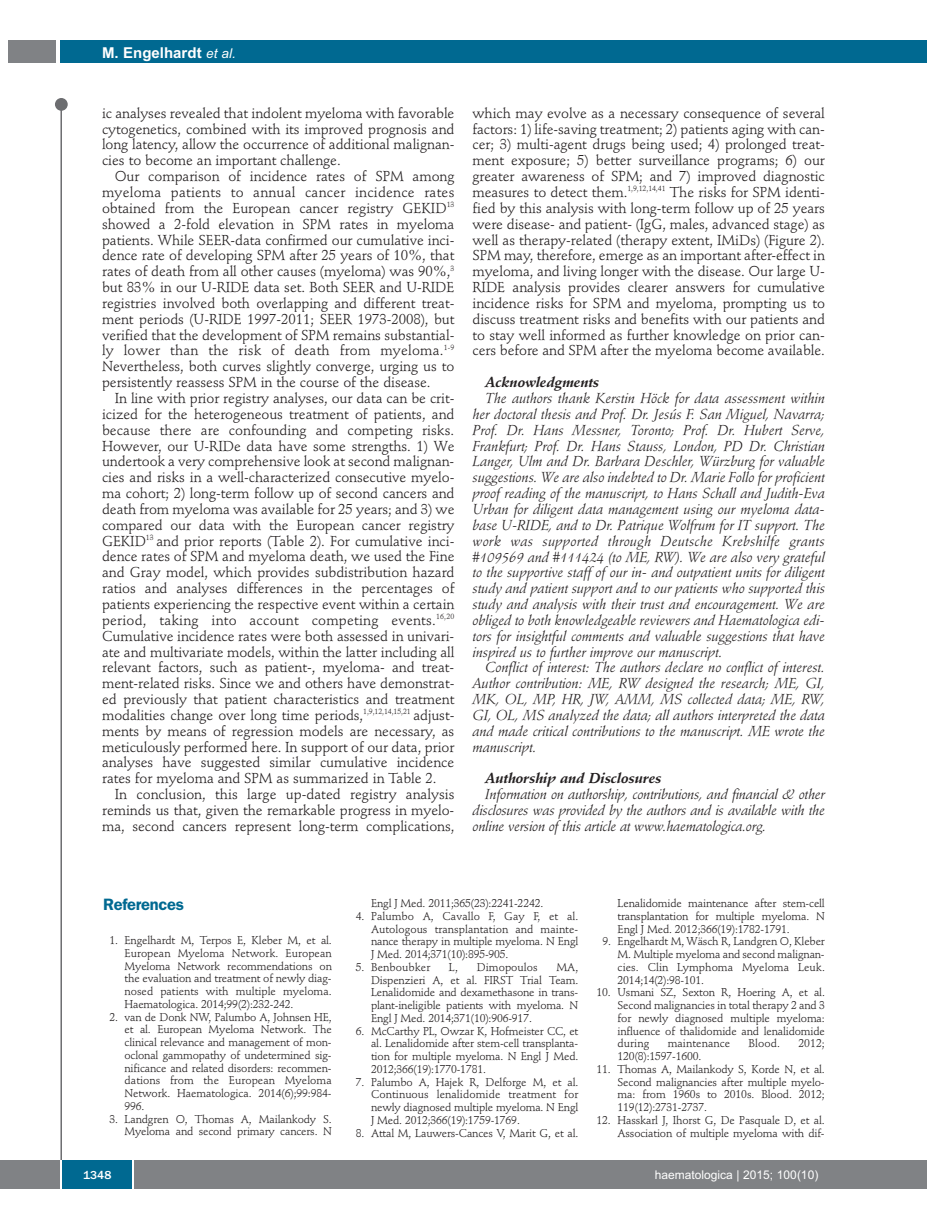
<style>
.page{position:relative;width:927px;height:1225px;background:#fff}
.page>*{position:absolute;margin:0;border:0;box-sizing:border-box;transform-origin:0 0}
.t1{font:600 16.5px "Franklin Gothic";letter-spacing:-.015em;color:#006991}
.t2{font:700 15px "Arial";color:#fff}
.t3{font:14.25px/15.9px "Stempel Schneidler";letter-spacing:-.005em;color:#231f20;text-align:justify}
.t4{font:italic 14.25px/15.9px "Stempel Schneidler";letter-spacing:-.005em;color:#231f20;text-align:justify}
.t5{font:italic 700 14.25px "Stempel Schneidler";letter-spacing:-.005em;color:#231f20}
.t6{font:12px "Arial";color:#fff}
.t7{font:500 12px "Franklin Gothic";color:#fff}
.t8{font:11.25px/12.8px "Stempel Schneidler";letter-spacing:-.015em;color:#231f20;text-align:justify}
.t9{font:11.25px "Stempel Schneidler";letter-spacing:.005em;color:#231f20}
.s1{font-weight:400;font-style:italic;font-size:13.5px}
</style>
<div class="page">
<div style="left:911px;top:40px;width:16px;height:22px;background:#006991"></div>
<div style="left:910px;top:1160px;width:17px;height:28px;background:#808285"></div>
<div style="left:55px;top:98px;width:13px;height:13px;background:#6c6d70;border-radius:50%"></div>
<hr style="left:60px;top:101px;width:2px;height:1061px;background:#6c6d70">
<div style="left:60px;top:40px;width:852px;height:22px;background:#006991"></div>
<div style="left:9px;top:40px;width:47px;height:22px;background:#808285"></div>
<div style="left:0;top:1160px;width:911px;height:28px;background:#808285"></div>
<div style="left:62px;top:1160px;width:71px;height:28px;background:#006991"></div>
<hr style="left:60px;top:1160px;width:2px;height:28px;background:#fff">
<svg style="left:133px;top:1160px;width:1px;height:28px"></svg>
<p class="t2" style="left:102px;top:44px;width:135px">M. Engelhardt <span class="s1">et al.</span></p>
<p class="t3" style="left:102px;top:106px;width:354px">ic analyses revealed that indolent myeloma with favorable cytogenetics, combined with its improved prognosis and long latency, allow the occurrence of additional malignan&shy;cies to become an important challenge.</p>
<p class="t3" style="left:102px;top:170px;width:354px;text-indent:13px">Our comparison of incidence rates of SPM among myeloma patients to annual cancer incidence rates obtained from the European cancer registry GEKID<sup>13 </sup>showed a 2-fold elevation in SPM rates in myeloma patients. While SEER-data confirmed our cumulative inci&shy;dence rate of developing SPM after 25 years of 10%, that rates of death from all other causes (myeloma) was 90%,<sup>3 </sup>but 83% in our U-RIDE data set. Both SEER and U-RIDE registries involved both overlapping and different treat&shy;ment periods (U-RIDE 1997-2011; SEER 1973-2008), but verified that the development of SPM remains substantial&shy;ly lower than the risk of death from myeloma.<sup>1-9<br></sup>Nevertheless, both curves slightly converge, urging us to persistently reassess SPM in the course of the disease.</p>
<p class="t3" style="left:102px;top:391px;width:354px;text-indent:13px">In line with prior registry analyses, our data can be crit&shy;icized for the heterogeneous treatment of patients, and because there are confounding and competing risks.<br>However, our U-RIDe data have some strengths. 1) We undertook a very comprehensive look at second malignan&shy;cies and risks in a well-characterized consecutive myelo&shy;ma cohort; 2) long-term follow up of second cancers and death from myeloma was available for 25 years; and 3) we compared our data with the European cancer registry GEKID<sup>13</sup> and prior reports (Table 2). For cumulative inci&shy;dence rates of SPM and myeloma death, we used the Fine and Gray model, which provides subdistribution hazard ratios and analyses differences in the percentages of patients experiencing the respective event within a certain period, taking into account competing events.<sup>16,20<br></sup>Cumulative incidence rates were both assessed in univari&shy;ate and multivariate models, within the latter including all relevant factors, such as patient-, myeloma- and treat&shy;ment-related risks. Since we and others have demonstrat&shy;ed previously that patient characteristics and treatment modalities change over long time periods,<sup>1,9,12,14,15,21</sup> adjust&shy;ments by means of regression models are necessary, as meticulously performed here. In support of our data, prior analyses have suggested similar cumulative incidence rates for myeloma and SPM as summarized in Table 2.</p>
<p class="t3" style="left:102px;top:787px;width:354px;text-indent:13px">In conclusion, this large up-dated registry analysis reminds us that, given the remarkable progress in myelo&shy;ma, second cancers represent long-term complications,</p>
<p class="t3" style="left:472px;top:106px;width:354px">which may evolve as a necessary consequence of several factors: 1) life-saving treatment; 2) patients aging with can&shy;cer; 3) multi-agent drugs being used; 4) prolonged treat&shy;ment exposure; 5) better surveillance programs; 6) our greater awareness of SPM; and 7) improved diagnostic measures to detect them.<sup>1,9,12,14,41</sup> The risks for SPM identi&shy;fied by this analysis with long-term follow up of 25 years were disease- and patient- (IgG, males, advanced stage) as well as therapy-related (therapy extent, IMiDs) (Figure 2).<br>SPM may, therefore, emerge as an important after-effect in myeloma, and living longer with the disease. Our large U-RIDE analysis provides clearer answers for cumulative incidence risks for SPM and myeloma, prompting us to discuss treatment risks and benefits with our patients and to stay well informed as further knowledge on prior can&shy;cers before and SPM after the myeloma become available.</p>
<p class="t5" style="left:485px;top:376px;width:115px">Acknowledgments</p>
<p class="t4" style="left:472px;top:391px;width:354px;text-indent:13px">The authors thank Kerstin Höck for data assessment within her doctoral thesis and Prof. Dr. Jesús F. San Miguel, Navarra; Prof. Dr. Hans Messner, Toronto; Prof. Dr. Hubert Serve, Frankfurt; Prof. Dr. Hans Stauss, London, PD Dr. Christian Langer, Ulm and Dr. Barbara Deschler, Würzburg for valuable suggestions. We are also indebted to Dr. Marie Follo for proficient proof reading of the manuscript, to Hans Schall and Judith-Eva Urban for diligent data management using our myeloma data&shy;base U-RIDE, and to Dr. Patrique Wolfrum for IT support. The work was supported through Deutsche Krebshilfe grants #109569 and #111424 (to ME, RW). We are also very grateful to the supportive staff of our in- and outpatient units for diligent study and patient support and to our patients who supported this study and analysis with their trust and encouragement. We are obliged to both knowledgeable reviewers and Haematologica edi&shy;tors for insightful comments and valuable suggestions that have inspired us to further improve our manuscript.</p>
<p class="t4" style="left:472px;top:661px;width:354px;text-indent:13px">Conflict of interest: The authors declare no conflict of interest.<br>Author contribution: ME, RW designed the research; ME, GI, MK, OL, MP, HR, JW, AMM, MS collected data; ME, RW, GI, OL, MS analyzed the data; all authors interpreted the data and made critical contributions to the manuscript. ME wrote the manuscript.</p>
<p class="t5" style="left:485px;top:772px;width:178px">Authorship and Disclosures</p>
<p class="t4" style="left:472px;top:788px;width:354px;text-indent:13px">Information on authorship, contributions, and financial &amp; other disclosures was provided by the authors and is available with the online version of this article at www.haematologica.org.</p>
<p class="t1" style="left:103px;top:898px;width:82px">References</p>
<p class="t8" style="left:125px;top:935px;width:209px;text-indent:-15px">1. Engelhardt M, Terpos E, Kleber M, et al.<br>European Myeloma Network. European Myeloma Network recommendations on the evaluation and treatment of newly diag&shy;nosed patients with multiple myeloma.<br>Haematologica. 2014;99(2):232-242.</p>
<p class="t8" style="left:125px;top:1011px;width:209px;text-indent:-15px">2. van de Donk NW, Palumbo A, Johnsen HE, et al. European Myeloma Network. The clinical relevance and management of mon&shy;oclonal gammopathy of undetermined sig&shy;nificance and related disorders: recommen&shy;dations from the European Myeloma Network. Haematologica. 2014(6);99:984- 996.</p>
<p class="t8" style="left:109px;top:1113px;width:224px;text-align:right">3. Landgren O, Thomas A, Mailankody S.<br>Myeloma and second primary cancers. N</p>
<p class="t8" style="left:371px;top:898px;width:174px">Engl J Med. 2011;365(23):2241-2242.</p>
<p class="t8" style="left:371px;top:910px;width:209px;text-indent:-15px">4. Palumbo A, Cavallo F, Gay F, et al.<br>Autologous transplantation and mainte&shy;nance therapy in multiple myeloma. N Engl J Med. 2014;371(10):895-905.</p>
<p class="t9" style="left:356px;top:962px;width:76px">5. Benboubker</p>
<p class="t8" style="left:449px;top:961px;width:11px">L,</p>
<p class="t9" style="left:477px;top:962px;width:63px">Dimopoulos</p>
<p class="t8" style="left:371px;top:961px;width:209px;text-indent:185px">MA, Dispenzieri A, et al. FIRST Trial Team.<br>Lenalidomide and dexamethasone in trans&shy;plant-ineligible patients with myeloma. N Engl J Med. 2014;371(10):906-917.</p>
<p class="t8" style="left:371px;top:1025px;width:209px;text-indent:-15px">6. McCarthy PL, Owzar K, Hofmeister CC, et al. Lenalidomide after stem-cell transplanta&shy;tion for multiple myeloma. N Engl J Med.<br>2012;366(19):1770-1781.</p>
<p class="t8" style="left:371px;top:1076px;width:209px;text-indent:-15px">7. Palumbo A, Hajek R, Delforge M, et al.<br>Continuous lenalidomide treatment for newly diagnosed multiple myeloma. N Engl J Med. 2012;366(19):1759-1769.</p>
<p class="t8" style="left:356px;top:1127px;width:224px">8. Attal M, Lauwers-Cances V, Marit G, et al.</p>
<p class="t8" style="left:618px;top:898px;width:209px">Lenalidomide maintenance after stem-cell transplantation for multiple myeloma. N Engl J Med. 2012;366(19):1782-1791.</p>
<p class="t8" style="left:618px;top:936px;width:209px;text-indent:-15px">9. Engelhardt M, Wäsch R, Landgren O, Kleber M. Multiple myeloma and second malignan&shy;cies. Clin Lymphoma Myeloma Leuk.<br>2014;14(2):98-101.</p>
<p class="t8" style="left:618px;top:987px;width:209px;text-indent:-21px">10. Usmani SZ, Sexton R, Hoering A, et al.<br>Second malignancies in total therapy 2 and 3 for newly diagnosed multiple myeloma: influence of thalidomide and lenalidomide during</p>
<p class="t9" style="left:668px;top:1038px;width:64px">maintenance</p>
<p class="t8" style="left:749px;top:1038px;width:33px">Blood.</p>
<p class="t8" style="left:798px;top:1038px;width:28px">2012;</p>
<p class="t8" style="left:618px;top:1051px;width:85px">120(8):1597-1600.</p>
<p class="t8" style="left:618px;top:1063px;width:209px;text-indent:-21px">11. Thomas A, Mailankody S, Korde N, et al.<br>Second malignancies after multiple myelo&shy;ma: from 1960s to 2010s. Blood. 2012; 119(12):2731-2737.</p>
<p class="t8" style="left:596px;top:1114px;width:230px;text-align:right">12. Hasskarl J, Ihorst G, De Pasquale D, et al.<br>Association of multiple myeloma with dif-</p>
<p class="t7" style="left:83px;top:1167px;width:30px">1348</p>
<p class="t6" style="left:655px;top:1167px;width:165px">haematologica | 2015; 100(10)</p>
</div>
